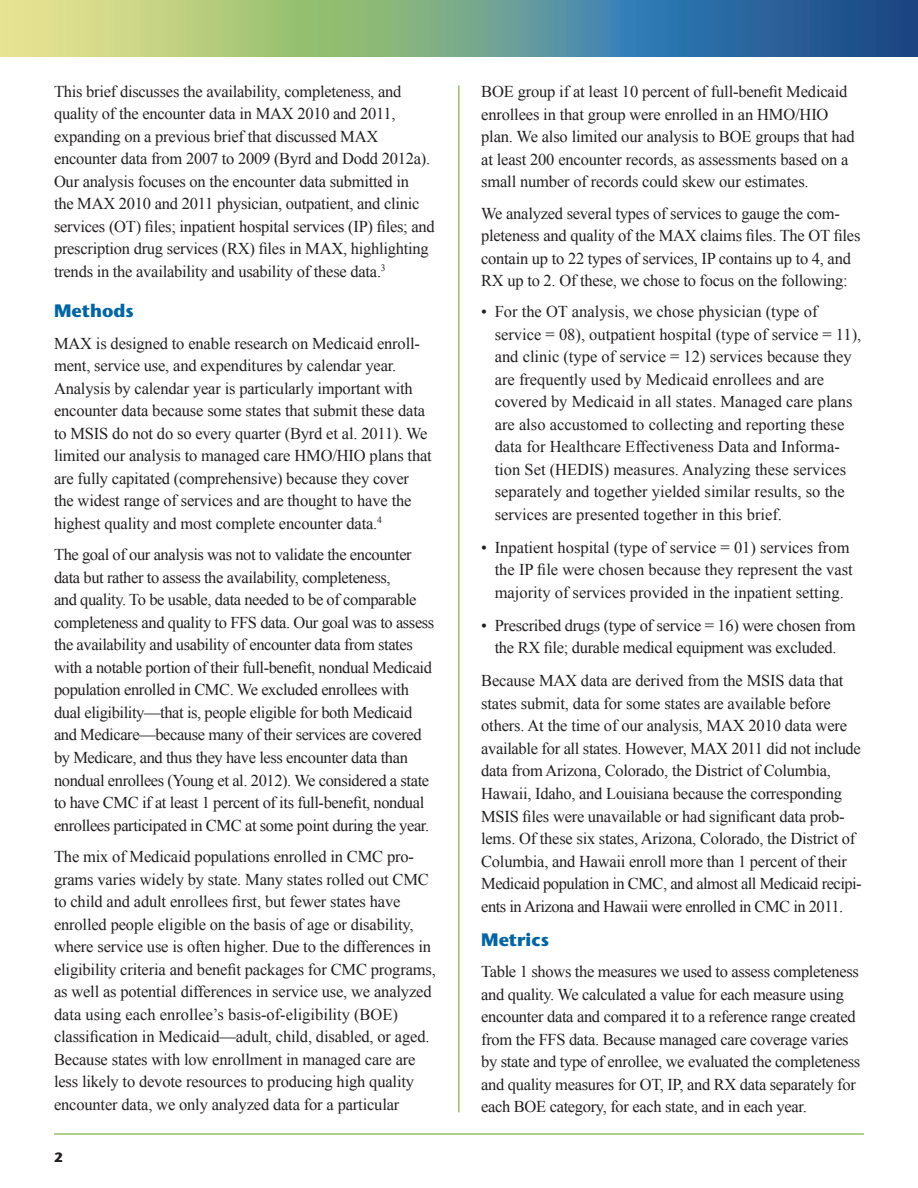
<style>
.page{position:relative;width:918px;height:1188px;background:#fff}
.page>*{position:absolute;margin:0;border:0;box-sizing:border-box;transform-origin:0 0}
.t1{font:700 18px "Stone Sans Std";color:#0065a4}
.Body_text{font:16.5px/22.5px "Times New Roman";letter-spacing:-.015em;color:#231f20}
.t2{font:700 13.5px "Stone Sans Std";color:#231f20}
</style>
<div class="page">
<svg style="left:0;top:0;width:918px;height:56px;background:#759f8e"></svg>
<hr style="left:54px;top:1133px;width:810px;height:2px;background:#95c06c">
<hr style="left:458px;top:86px;width:2px;height:1026px;background:#95c06c">
<p class="Body_text" style="left:54px;top:80px;width:382px">This brief discusses the availability, completeness, and quality of the encounter data in MAX 2010 and 2011, expanding on a previous brief that discussed MAX encounter data from 2007 to 2009 (Byrd and Dodd 2012a).<br>Our analysis focuses on the encounter data submitted in<br>the MAX 2010 and 2011 physician, outpatient, and clinic services (OT) files; inpatient hospital services (IP) files; and prescription drug services (RX) files in MAX, highlighting trends in the availability and usability of these data.<sup>3</sup></p>
<h2 class="t1" style="left:54px;top:300px;width:81px">Methods</h2>
<p class="Body_text" style="left:54px;top:332px;width:379px">MAX is designed to enable research on Medicaid enroll&shy;ment, service use, and expenditures by calendar year.<br>Analysis by calendar year is particularly important with encounter data because some states that submit these data to MSIS do not do so every quarter (Byrd et al. 2011). We limited our analysis to managed care HMO/HIO plans that are fully capitated (comprehensive) because they cover the widest range of services and are thought to have the highest quality and most complete encounter data.<sup>4</sup></p>
<p class="Body_text" style="left:54px;top:543px;width:382px">The goal of our analysis was not to validate the encounter data but rather to assess the availability, completeness,<br>and quality. To be usable, data needed to be of comparable completeness and quality to FFS data. Our goal was to assess the availability and usability of encounter data from states with a notable portion of their full-benefit, nondual Medicaid population enrolled in CMC. We excluded enrollees with dual eligibility—that is, people eligible for both Medicaid and Medicare—because many of their services are covered by Medicare, and thus they have less encounter data than nondual enrollees (Young et al. 2012). We considered a state to have CMC if at least 1 percent of its full-benefit, nondual enrollees participated in CMC at some point during the year.</p>
<p class="Body_text" style="left:54px;top:845px;width:383px">The mix of Medicaid populations enrolled in CMC pro&shy;grams varies widely by state. Many states rolled out CMC to child and adult enrollees first, but fewer states have enrolled people eligible on the basis of age or disability, where service use is often higher. Due to the differences in eligibility criteria and benefit packages for CMC programs, as well as potential differences in service use, we analyzed data using each enrollee’s basis-of-eligibility (BOE) classification in Medicaid—adult, child, disabled, or aged.<br>Because states with low enrollment in managed care are less likely to devote resources to producing high quality encounter data, we only analyzed data for a particular</p>
<p class="t2" style="left:54px;top:1149px;width:10px">2</p>
<p class="Body_text" style="left:481px;top:80px;width:375px">BOE group if at least 10 percent of full-benefit Medicaid enrollees in that group were enrolled in an HMO/HIO plan. We also limited our analysis to BOE groups that had at least 200 encounter records, as assessments based on a small number of records could skew our estimates.</p>
<p class="Body_text" style="left:481px;top:202px;width:381px">We analyzed several types of services to gauge the com&shy;pleteness and quality of the MAX claims files. The OT files contain up to 22 types of services, IP contains up to 4, and RX up to 2. Of these, we chose to focus on the following:</p>
<p class="Body_text" style="left:495px;top:300px;width:368px;text-indent:-13px">• For the OT analysis, we chose physician (type of service = 08), outpatient hospital (type of service = 11), and clinic (type of service = 12) services because they are frequently used by Medicaid enrollees and are covered by Medicaid in all states. Managed care plans are also accustomed to collecting and reporting these data for Healthcare Effectiveness Data and Informa&shy;tion Set (HEDIS) measures. Analyzing these services separately and together yielded similar results, so the services are presented together in this brief.</p>
<p class="Body_text" style="left:495px;top:536px;width:360px;text-indent:-13px">• Inpatient hospital (type of service = 01) services from the IP file were chosen because they represent the vast majority of services provided in the inpatient setting.</p>
<p class="Body_text" style="left:481px;top:614px;width:376px;text-align:center">• Prescribed drugs (type of service = 16) were chosen from the RX file; durable medical equipment was excluded.</p>
<p class="Body_text" style="left:481px;top:669px;width:382px">Because MAX data are derived from the MSIS data that states submit, data for some states are available before others. At the time of our analysis, MAX 2010 data were available for all states. However, MAX 2011 did not include data from Arizona, Colorado, the District of Columbia, Hawaii, Idaho, and Louisiana because the corresponding MSIS files were unavailable or had significant data prob&shy;lems. Of these six states, Arizona, Colorado, the District of Columbia, and Hawaii enroll more than 1 percent of their Medicaid population in CMC, and almost all Medicaid recipi&shy;ents in Arizona and Hawaii were enrolled in CMC in 2011.</p>
<h2 class="t1" style="left:481px;top:929px;width:69px">Metrics</h2>
<p class="Body_text" style="left:481px;top:960px;width:381px">Table 1 shows the measures we used to assess completeness and quality. We calculated a value for each measure using encounter data and compared it to a reference range created from the FFS data. Because managed care coverage varies by state and type of enrollee, we evaluated the completeness and quality measures for OT, IP, and RX data separately for each BOE category, for each state, and in each year.</p>
</div>
